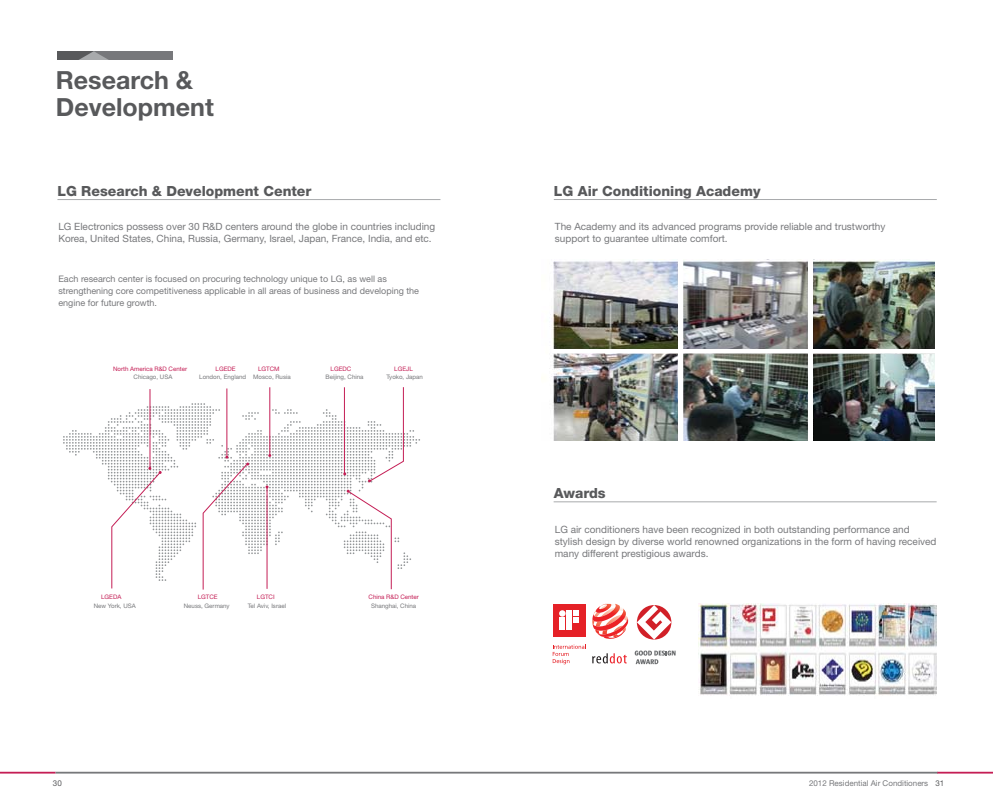
<style>
.page{position:relative;width:993px;height:808px;background:#fff}
.page>*{position:absolute;margin:0;border:0;box-sizing:border-box;transform-origin:0 0}
.t1{font:700 25px/27px "Helvetica Neue LT Std";color:#58595b}
.t2{font:800 14px "Helvetica Neue LT Std";color:#58595b}
.t3{font:10px/12px "Helvetica Neue LT Std";color:#77787b}
.t4{font:9px/12px "Helvetica Neue LT Std";color:#77787b}
.t5{font:8px "Helvetica Neue LT Std";color:#77787b}
.t6{font:8px "Helvetica Neue LT Std";color:#58595b}
.t7{font:6.2px "Helvetica Neue LT Std";color:#77787b}
.t8{font:6.2px "Helvetica Neue LT Std";color:#c41e55}
.s1{color:#58595b}
</style>
<div class="page">
<hr style="left:0;top:772px;width:56px;height:1px;background:#c41e55">
<hr style="left:56px;top:772px;width:881px;height:1px;background:#77787b">
<hr style="left:937px;top:772px;width:55px;height:1px;background:#c41e55">
<img style="left:698px;top:603px;width:238px;height:93px">
<img style="left:552px;top:259px;width:382px;height:181px">
<hr style="left:552px;top:349px;width:387px;height:3px;background:#fff">
<div style="left:678px;top:258px;width:5px;height:191px;background:#fff"></div>
<div style="left:807px;top:258px;width:5px;height:191px;background:#fff"></div>
<hr style="left:553px;top:199px;width:383px;height:1px;background:#a8aaac">
<hr style="left:57px;top:199px;width:383px;height:1px;background:#a8aaac">
<hr style="left:553px;top:501px;width:383px;height:1px;background:#a8aaac">
<svg style="left:63px;top:387px;width:357px;height:203px"></svg>
<svg style="left:592px;top:604px;width:36px;height:35px"></svg>
<svg style="left:592px;top:653px;width:34px;height:10px"></svg>
<svg style="left:636px;top:605px;width:35px;height:34px"></svg>
<svg style="left:634px;top:650px;width:41px;height:14px"></svg>
<div style="left:552px;top:604px;width:33px;height:32px;background:#e52127"></div>
<div style="left:566px;top:611px;width:6px;height:19px;background:#fff"></div>
<svg style="left:573px;top:611px;width:5px;height:12px"></svg>
<div style="left:559px;top:617px;width:6px;height:13px;background:#fff"></div>
<div style="left:559px;top:610px;width:6px;height:7px;background:#fff;border-radius:50%"></div>
<svg style="left:552px;top:644px;width:34px;height:20px"></svg>
<svg style="left:58px;top:51px;width:115px;height:9px"></svg>
<h1 class="t1" style="left:56px;top:69px;width:159px">Research &amp;<br>Development</h1>
<h2 class="t2" style="left:57px;top:186px;width:255px">LG Research &amp; Development Center</h2>
<p class="t3" style="left:58px;top:221px;width:378px">LG Electronics possess over 30 R&amp;D centers around the globe in countries including<br>Korea, United States, China, Russia, Germany, Israel, Japan, France, India, and etc.</p>
<p class="t4" style="left:58px;top:274px;width:362px">Each research center is focused on procuring technology unique to LG, as well as strengthening core competitiveness applicable in all areas of business and developing the engine for future growth.</p>
<p class="t8" style="left:113px;top:367px;width:75px">North America R&amp;D Center</p>
<p class="t7" style="left:133px;top:375px;width:40px">Chicago, USA</p>
<p class="t7" style="left:199px;top:375px;width:93px">London, England Mosco, Rusia</p>
<p class="t7" style="left:325px;top:375px;width:39px">Beijing, China</p>
<p class="t7" style="left:386px;top:375px;width:38px">Tyoko, Japan</p>
<p class="t8" style="left:215px;top:367px;width:21px">LGEDE</p>
<p class="t8" style="left:258px;top:367px;width:23px">LGTCM</p>
<p class="t8" style="left:330px;top:367px;width:22px">LGEDC</p>
<p class="t8" style="left:394px;top:367px;width:20px">LGEJL</p>
<p class="t8" style="left:101px;top:594px;width:22px">LGEDA</p>
<p class="t8" style="left:198px;top:594px;width:21px">LGTCE</p>
<p class="t8" style="left:257px;top:594px;width:19px">LGTCI</p>
<p class="t8" style="left:368px;top:594px;width:52px">China R&amp;D Center</p>
<p class="t7" style="left:94px;top:603px;width:44px">New York, USA</p>
<p class="t7" style="left:184px;top:603px;width:47px">Neuss, Germany</p>
<p class="t7" style="left:248px;top:603px;width:40px">Tel Aviv, Israel</p>
<p class="t7" style="left:371px;top:603px;width:47px">Shanghai, China</p>
<h2 class="t2" style="left:553px;top:186px;width:208px">LG Air Conditioning Academy</h2>
<p class="t3" style="left:554px;top:221px;width:332px">The Academy and its advanced programs provide reliable and trustworthy support to guarantee ultimate comfort.</p>
<h2 class="t2" style="left:553px;top:488px;width:53px">Awards</h2>
<p class="t3" style="left:554px;top:525px;width:383px">LG air conditioners have been recognized in both outstanding performance and stylish design by diverse world renowned organizations in the form of having received many different prestigious awards.</p>
<p class="t6" style="left:53px;top:780px;width:10px">30</p>
<p class="t5" style="left:808px;top:780px;width:137px">2012 Residential Air Conditioners <span class="s1">31</span></p>
</div>
